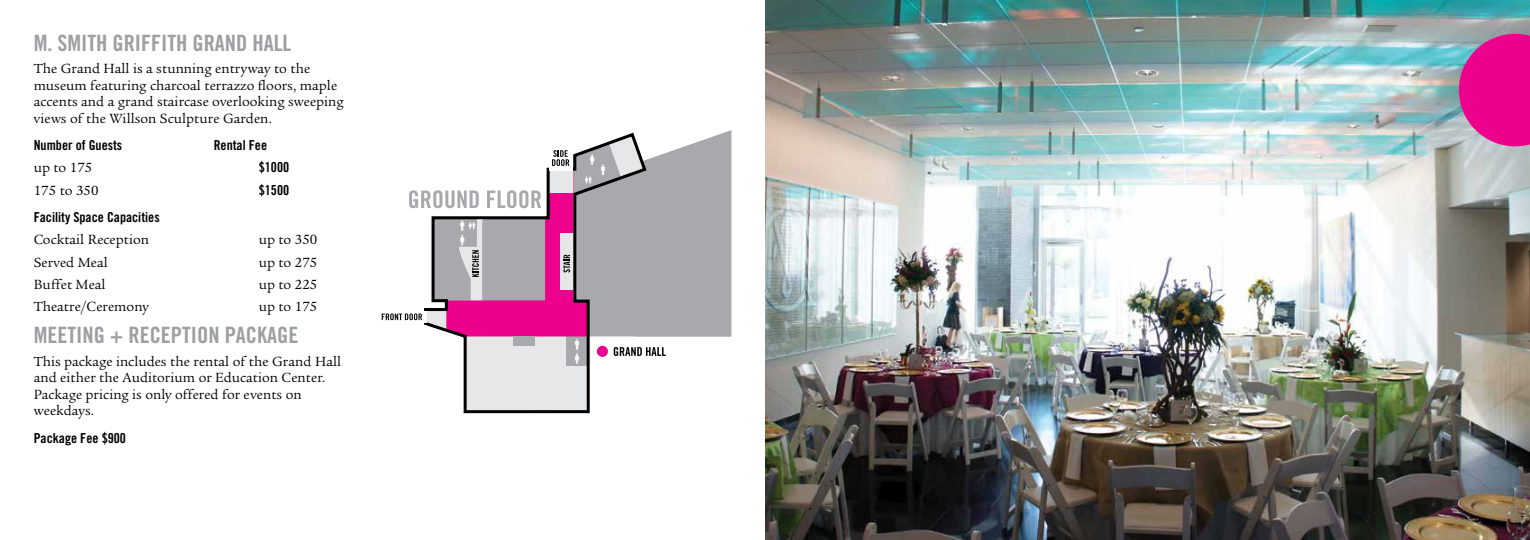
<style>
.page{position:relative;width:1530px;height:540px;background:#fff}
.page>*{position:absolute;margin:0;border:0;box-sizing:border-box;transform-origin:0 0}
.t1{font:22.5px "Trade Gothic Bold Cond Twenty";color:#9d9fa2}
.t2{font:13.75px/16.5px "Legacy Serif";color:#000}
.t3{font:13.75px "Trade Gothic Bold Cond Twenty";color:#000}
</style>
<div class="page">
<svg style="left:382px;top:130px;width:349px;height:226px"></svg>
<svg style="left:422px;top:131px;width:226px;height:283px"></svg>
<hr style="left:550px;top:167px;width:23px;height:4px;background:#fff">
<hr style="left:423px;top:311px;width:4px;height:11px;background:#fff">
<img style="left:765px;top:0;width:765px;height:540px">
<svg style="left:1459px;top:34px;width:71px;height:112px;background:#de1f94"></svg>
<h1 class="t1" style="left:34px;top:29px;width:259px">M. SMITH GRIFFITH GRAND HALL</h1>
<p class="t2" style="left:34px;top:60px;width:311px">The Grand Hall is a stunning entryway to the museum featuring charcoal terrazzo floors, maple accents and a grand staircase overlooking sweeping views of the Willson Sculpture Garden.</p>
<p class="t3" style="left:34px;top:137px;width:90px">Number of Guests</p>
<p class="t3" style="left:214px;top:137px;width:55px">Rental Fee</p>
<p class="t2" style="left:34px;top:160px;width:60px">up to 175</p>
<p class="t3" style="left:259px;top:159px;width:32px">$1000</p>
<p class="t2" style="left:34px;top:182px;width:66px">175 to 350</p>
<p class="t3" style="left:259px;top:181px;width:32px">$1500</p>
<p class="t3" style="left:34px;top:209px;width:127px">Facility Space Capacities</p>
<p class="t2" style="left:34px;top:232px;width:117px">Cocktail Reception</p>
<p class="t2" style="left:259px;top:232px;width:60px">up to 350</p>
<p class="t2" style="left:34px;top:254px;width:75px">Served Meal</p>
<p class="t2" style="left:259px;top:254px;width:60px">up to 275</p>
<p class="t2" style="left:34px;top:276px;width:73px">Buffet Meal</p>
<p class="t2" style="left:259px;top:276px;width:60px">up to 225</p>
<p class="t2" style="left:34px;top:298px;width:117px">Theatre/Ceremony</p>
<p class="t2" style="left:259px;top:298px;width:60px">up to 175</p>
<h1 class="t1" style="left:34px;top:322px;width:266px">MEETING + RECEPTION PACKAGE</h1>
<p class="t2" style="left:34px;top:353px;width:309px">This package includes the rental of the Grand Hall and either the Auditorium or Education Center.<br>Package pricing is only offered for events on weekdays.</p>
<p class="t3" style="left:34px;top:430px;width:94px">Package Fee $900</p>
</div>
